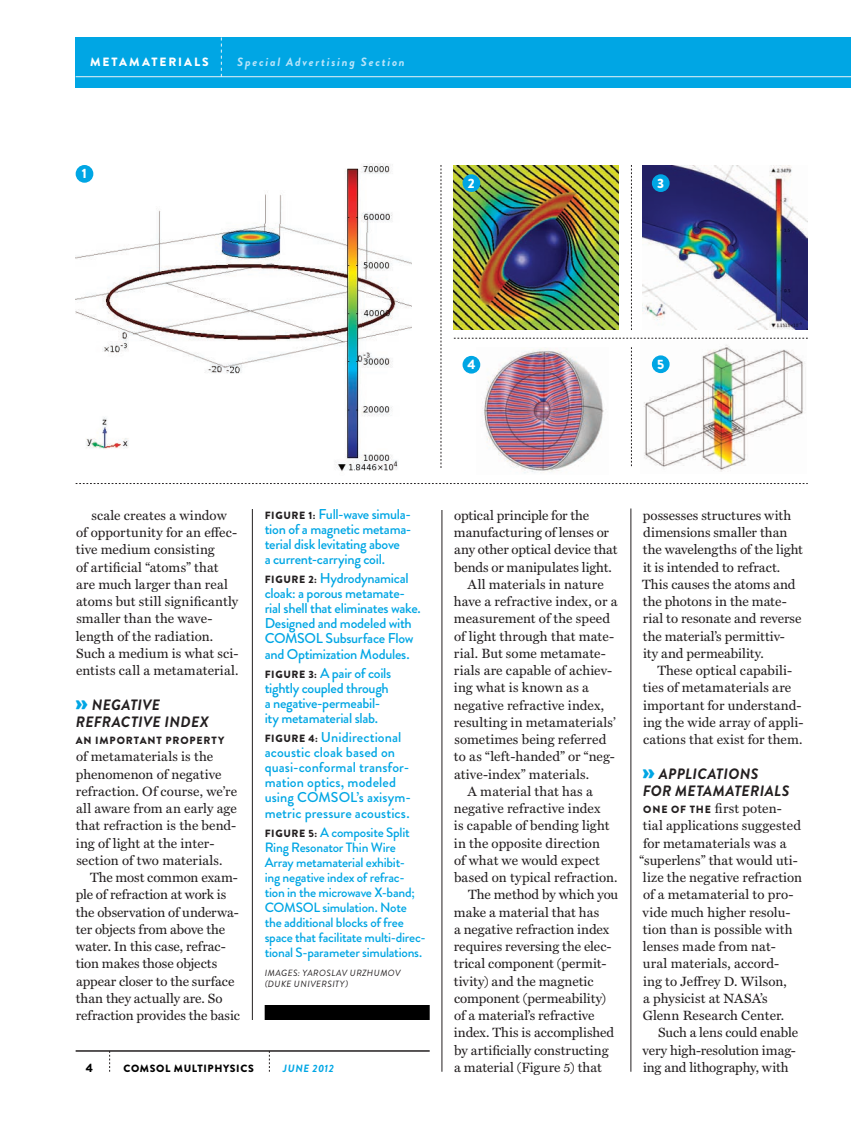
<style>
.page{position:relative;width:851px;height:1134px;background:#fff}
.page>*{position:absolute;margin:0;border:0;box-sizing:border-box;transform-origin:0 0}
._0Normal-left{font:italic 700 15px/17.2px "Brandon Grotesque";letter-spacing:.02em;color:#231f20}
._0Normal-left-2{font:500 14.25px/15px "Brandon Grotesque";letter-spacing:-.02em;color:#00a6e4}
._0Normal-left-3{font:500 14.25px/15px "Brandon Grotesque";letter-spacing:.005em;color:#00a6e4}
._0Normal-left-4{font:13.5px/17.2px "Miller Text";letter-spacing:.005em;color:#231f20}
._0Normal-left-5{font:500 13.5px/15px "Brandon Grotesque";letter-spacing:-.02em;color:#00a6e4}
.t1{font:900 13.5px "Brandon Grotesque";color:#fff}
._0Normal-left-6{font:italic 700 12px "Brandon Grotesque";letter-spacing:.145em;color:#b9e5fa}
._0Normal-left-7{font:900 12px "Brandon Grotesque";letter-spacing:.16em;color:#fff}
._9footer-left{font:900 12px "Brandon Grotesque";color:#000}
._0Normal-left-8{font:900 10.5px "Brandon Grotesque";letter-spacing:.085em;color:#231f20}
._9footer-left-2{font:900 10.5px "Brandon Grotesque";letter-spacing:.06em;color:#000}
._9footer-left-3{font:italic 700 10.5px "Brandon Grotesque";letter-spacing:.05em;color:#00a6e4}
._0Normal-left-9{font:italic 9px/10.5px "Brandon Grotesque";letter-spacing:.05em;color:#231f20}
.s1{font-weight:900;font-style:normal;font-size:25.5px;color:#00a6e4}
.s2{font-weight:900;font-size:10.5px;color:#231f20}
.s3{font-family:"Brandon Grotesque";font-weight:900;font-size:10.5px}
</style>
<div class="page">
<div style="left:76px;top:38px;width:774px;height:50px;background:#00a6e4"></div>
<hr style="left:76px;top:76px;width:774px;height:1px;background:#ecf3f7">
<svg style="left:109px;top:1052px;width:1px;height:20px"></svg>
<svg style="left:269px;top:1052px;width:1px;height:20px"></svg>
<hr style="left:76px;top:1050px;width:353px;height:2px;background:#231f20">
<img style="left:477px;top:348px;width:127px;height:125px">
<img style="left:644px;top:344px;width:161px;height:128px">
<svg style="left:221px;top:38px;width:1px;height:39px"></svg>
<hr style="left:630px;top:508px;width:1px;height:564px;background:#231f20">
<svg style="left:440px;top:165px;width:1px;height:303px"></svg>
<svg style="left:453px;top:338px;width:354px;height:1px"></svg>
<hr style="left:441px;top:510px;width:1px;height:562px;background:#231f20">
<hr style="left:252px;top:509px;width:1px;height:511px;background:#231f20">
<svg style="left:76px;top:483px;width:731px;height:1px"></svg>
<div style="left:265px;top:1005px;width:164px;height:15px;background:#000"></div>
<img style="left:642px;top:165px;width:165px;height:165px">
<img style="left:453px;top:165px;width:165px;height:165px">
<img style="left:76px;top:163px;width:335px;height:308px">
<div style="left:76px;top:165px;width:17px;height:18px;background:#00a6e4;border-radius:50%"></div>
<div style="left:462px;top:174px;width:18px;height:18px;background:#00a6e4;border-radius:50%"></div>
<div style="left:652px;top:174px;width:17px;height:18px;background:#00a6e4;border-radius:50%"></div>
<div style="left:462px;top:356px;width:18px;height:18px;background:#00a6e4;border-radius:50%"></div>
<div style="left:652px;top:355px;width:17px;height:18px;background:#00a6e4;border-radius:50%"></div>
<svg style="left:631px;top:347px;width:1px;height:119px"></svg>
<svg style="left:631px;top:165px;width:1px;height:165px"></svg>
<p class="_0Normal-left-7" style="left:90px;top:53px;width:120px">METAMATERIALS</p>
<p class="_0Normal-left-6" style="left:237px;top:53px;width:169px">Special Advertising Section</p>
<p class="t1" style="left:82px;top:164px;width:7px">1</p>
<p class="t1" style="left:468px;top:173px;width:8px">2</p>
<p class="t1" style="left:657px;top:173px;width:8px">3</p>
<p class="t1" style="left:467px;top:355px;width:10px">4</p>
<p class="t1" style="left:657px;top:354px;width:9px">5</p>
<p class="_0Normal-left-4" style="left:76px;top:507px;width:164px;text-indent:16px">scale creates a window of opportunity for an effec&shy;tive medium consisting<br>of artificial “atoms” that are much larger than real atoms but still significantly smaller than the wave&shy;length of the radiation.<br>Such a medium is what sci&shy;entists call a metamaterial.</p>
<p class="_0Normal-left" style="left:75px;top:696px;width:135px"><span class="s1">»</span> NEGATIVE<br>REFRACTIVE INDEX</p>
<p class="_0Normal-left-8" style="left:76px;top:733px;width:150px">AN IMPORTANT PROPERTY</p>
<p class="_0Normal-left-4" style="left:76px;top:748px;width:163px">of metamaterials is the phenomenon of negative refraction. Of course, we’re all aware from an early age that refraction is the bend&shy;ing of light at the inter&shy;section of two materials.</p>
<p class="_0Normal-left-4" style="left:75px;top:869px;width:166px;text-indent:15px">The most common exam&shy;ple of refraction at work is the observation of underwa&shy;ter objects from above the water. In this case, refrac&shy;tion makes those objects appear closer to the surface than they actually are. So refraction provides the basic</p>
<p class="_0Normal-left-2" style="left:265px;top:507px;width:148px"><span class="s2">FIGURE 1:</span> Full-wave simula&shy;tion of a magnetic metama&shy;terial disk levitating above<br>a current-carrying coil.</p>
<p class="_0Normal-left-2" style="left:265px;top:571px;width:158px"><span class="s2">FIGURE 2:</span> Hydrodynamical cloak: a porous metamate&shy;rial shell that eliminates wake.<br>Designed and modeled with<br>COMSOL Subsurface Flow and Optimization Modules.</p>
<p class="_0Normal-left-2" style="left:265px;top:666px;width:128px"><span class="s2">FIGURE 3:</span> A pair of coils tightly coupled through a negative-permeabil&shy;ity metamaterial slab.</p>
<p class="_0Normal-left-3" style="left:265px;top:730px;width:148px"><span class="s2">FIGURE 4:</span> Unidirectional acoustic cloak based on quasi-conformal transfor&shy;mation optics, modeled using COMSOL’s axisym&shy;metric pressure acoustics.</p>
<p class="_0Normal-left-5" style="left:265px;top:825px;width:162px"><span class="s2">FIGURE 5:</span> A composite Split<br>Ring Resonator Thin Wire<br>Array metamaterial exhibit-<br>ing negative index of refrac&shy;tion in the microwave X-band;<br>COMSOL simulation. Note the additional blocks of free space that facilitate multi-direc&shy;tional S-parameter simulations.</p>
<p class="_0Normal-left-9" style="left:265px;top:968px;width:137px">IMAGES: YAROSLAV URZHUMOV (DUKE UNIVERSITY)</p>
<p class="_9footer-left" style="left:86px;top:1059px;width:9px">4</p>
<p class="_9footer-left-2" style="left:123px;top:1061px;width:132px">COMSOL MULTIPHYSICS</p>
<p class="_9footer-left-3" style="left:283px;top:1061px;width:52px">JUNE 2012</p>
<p class="_0Normal-left-4" style="left:454px;top:507px;width:165px">optical principle for the manufacturing of lenses or any other optical device that bends or manipulates light.</p>
<p class="_0Normal-left-4" style="left:454px;top:576px;width:165px;text-indent:14px">All materials in nature have a refractive index, or a measurement of the speed of light through that mate&shy;rial. But some metamate&shy;rials are capable of achiev&shy;ing what is known as a negative refractive index, resulting in metamaterials’ sometimes being referred to as “left-handed” or “neg&shy;ative-index” materials.</p>
<p class="_0Normal-left-4" style="left:454px;top:783px;width:165px;text-indent:14px">A material that has a negative refractive index<br>is capable of bending light in the opposite direction<br>of what we would expect based on typical refraction.</p>
<p class="_0Normal-left-4" style="left:454px;top:886px;width:166px;text-indent:14px">The method by which you make a material that has<br>a negative refraction index requires reversing the elec&shy;trical component (permit&shy;tivity) and the magnetic component (permeability) of a material’s refractive index. This is accomplished by artificially constructing a material (Figure 5) that</p>
<p class="_0Normal-left-4" style="left:642px;top:507px;width:162px">possesses structures with dimensions smaller than the wavelengths of the light it is intended to refract.<br>This causes the atoms and the photons in the mate&shy;rial to resonate and reverse the material’s permittiv-<br>ity and permeability.</p>
<p class="_0Normal-left-4" style="left:643px;top:662px;width:162px;text-indent:14px">These optical capabili&shy;ties of metamaterials are important for understand&shy;ing the wide array of appli&shy;cations that exist for them.</p>
<p class="_0Normal-left" style="left:642px;top:765px;width:149px"><span class="s1">»</span> APPLICATIONS<br>FOR METAMATERIALS</p>
<p class="_0Normal-left-4" style="left:639px;top:800px;width:164px"><span class="s3">ONE OF THE</span> first poten-<br>tial applications suggested for metamaterials was a “superlens” that would uti&shy;lize the negative refraction of a metamaterial to pro&shy;vide much higher resolu&shy;tion than is possible with lenses made from nat-<br>ural materials, accord-<br>ing to Jeffrey D. Wilson,<br>a physicist at NASA’s<br>Glenn Research Center.</p>
<p class="_0Normal-left-4" style="left:642px;top:1024px;width:157px;text-indent:16px">Such a lens could enable very high-resolution imag&shy;ing and lithography, with</p>
</div>
